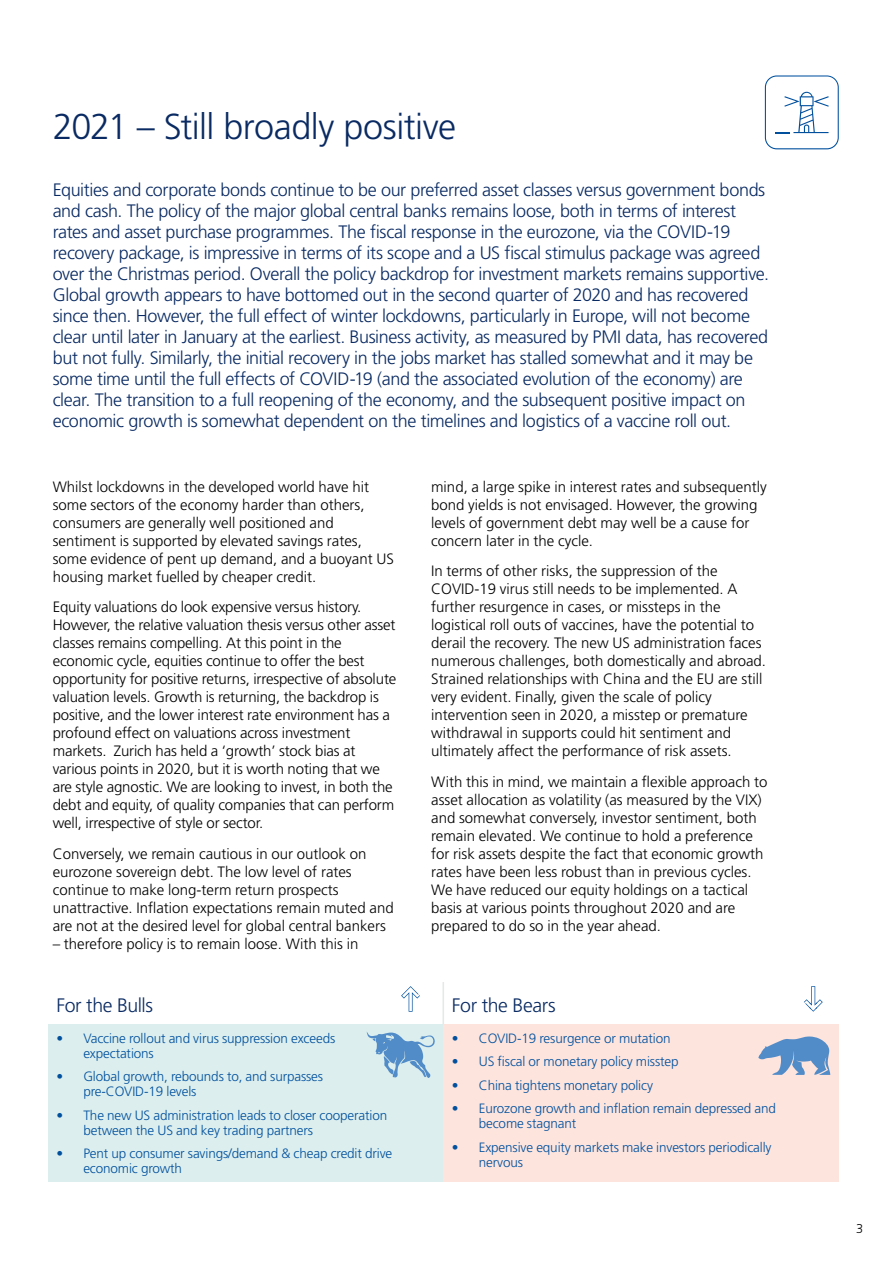
<style>
.page{position:relative;width:893px;height:1263px;background:#fff}
.page>*{position:absolute;margin:0;border:0;box-sizing:border-box;transform-origin:0 0}
.t1{font:300 36px "Frutiger";letter-spacing:-.015em;color:#092a62}
.t2{font:300 19.5px "Frutiger";letter-spacing:-.02em;color:#092a62}
.t3{font:300 18px/21px "Frutiger";letter-spacing:-.02em;color:#092a62}
.t4{font:300 15px/18px "Frutiger";color:#000}
.t5{font:300 13.5px/15px "Frutiger";letter-spacing:-.01em;color:#00509e}
.t6{font:300 12.75px "Frutiger";color:#000}
</style>
<div class="page">
<svg style="left:765px;top:75px;width:74px;height:74px"></svg>
<div style="left:48px;top:1024px;width:395px;height:158px;background:#dceeed"></div>
<div style="left:443px;top:1024px;width:396px;height:158px;background:#fde4dd"></div>
<hr style="left:443px;top:982px;width:1px;height:42px;background:#e3e8e8">
<svg style="left:401px;top:986px;width:19px;height:26px"></svg>
<svg style="left:804px;top:986px;width:19px;height:26px"></svg>
<svg style="left:758px;top:1036px;width:72px;height:39px"></svg>
<svg style="left:367px;top:1032px;width:68px;height:46px"></svg>
<h1 class="t1" style="left:53px;top:107px;width:405px">2021 – Still broadly positive</h1>
<p class="t3" style="left:53px;top:179px;width:718px">Equities and corporate bonds continue to be our preferred asset classes versus government bonds and cash. The policy of the major global central banks remains loose, both in terms of interest rates and asset purchase programmes. The fiscal response in the eurozone, via the COVID-19 recovery package, is impressive in terms of its scope and a US fiscal stimulus package was agreed over the Christmas period. Overall the policy backdrop for investment markets remains supportive.<br>Global growth appears to have bottomed out in the second quarter of 2020 and has recovered since then. However, the full effect of winter lockdowns, particularly in Europe, will not become clear until later in January at the earliest. Business activity, as measured by PMI data, has recovered but not fully. Similarly, the initial recovery in the jobs market has stalled somewhat and it may be some time until the full effects of COVID-19 (and the associated evolution of the economy) are clear. The transition to a full reopening of the economy, and the subsequent positive impact on economic growth is somewhat dependent on the timelines and logistics of a vaccine roll out.</p>
<p class="t4" style="left:53px;top:478px;width:343px">Whilst lockdowns in the developed world have hit some sectors of the economy harder than others, consumers are generally well positioned and sentiment is supported by elevated savings rates, some evidence of pent up demand, and a buoyant US housing market fuelled by cheaper credit.</p>
<p class="t4" style="left:53px;top:598px;width:345px">Equity valuations do look expensive versus history.<br>However, the relative valuation thesis versus other asset classes remains compelling. At this point in the economic cycle, equities continue to offer the best opportunity for positive returns, irrespective of absolute valuation levels. Growth is returning, the backdrop is positive, and the lower interest rate environment has a profound effect on valuations across investment markets. Zurich has held a ‘growth’ stock bias at various points in 2020, but it is worth noting that we are style agnostic. We are looking to invest, in both the debt and equity, of quality companies that can perform well, irrespective of style or sector.</p>
<p class="t4" style="left:53px;top:845px;width:342px">Conversely, we remain cautious in our outlook on eurozone sovereign debt. The low level of rates continue to make long-term return prospects unattractive. Inflation expectations remain muted and are not at the desired level for global central bankers</p>
<p class="t4" style="left:53px;top:935px;width:307px">– therefore policy is to remain loose. With this in</p>
<p class="t4" style="left:431px;top:478px;width:337px">mind, a large spike in interest rates and subsequently bond yields is not envisaged. However, the growing levels of government debt may well be a cause for concern later in the cycle.</p>
<p class="t4" style="left:431px;top:562px;width:336px">In terms of other risks, the suppression of the COVID-19 virus still needs to be implemented. A further resurgence in cases, or missteps in the logistical roll outs of vaccines, have the potential to derail the recovery. The new US administration faces numerous challenges, both domestically and abroad.<br>Strained relationships with China and the EU are still very evident. Finally, given the scale of policy intervention seen in 2020, a misstep or premature withdrawal in supports could hit sentiment and ultimately affect the performance of risk assets.</p>
<p class="t4" style="left:431px;top:773px;width:338px">With this in mind, we maintain a flexible approach to asset allocation as volatility (as measured by the VIX) and somewhat conversely, investor sentiment, both remain elevated. We continue to hold a preference for risk assets despite the fact that economic growth rates have been less robust than in previous cycles.<br>We have reduced our equity holdings on a tactical basis at various points throughout 2020 and are prepared to do so in the year ahead.</p>
<h2 class="t2" style="left:56px;top:994px;width:98px">For the Bulls</h2>
<h2 class="t2" style="left:452px;top:994px;width:105px">For the Bears</h2>
<p class="t5" style="left:83px;top:1031px;width:253px;text-indent:-27px">• Vaccine rollout and virus suppression exceeds expectations</p>
<p class="t5" style="left:83px;top:1069px;width:241px;text-indent:-27px">• Global growth, rebounds to, and surpasses pre-COVID-19 levels</p>
<p class="t5" style="left:83px;top:1108px;width:305px;text-indent:-27px">• The new US administration leads to closer cooperation between the US and key trading partners</p>
<p class="t5" style="left:83px;top:1146px;width:310px;text-indent:-27px">• Pent up consumer savings/demand &amp; cheap credit drive economic growth</p>
<p class="t5" style="left:452px;top:1031px;width:220px">• COVID-19 resurgence or mutation</p>
<p class="t5" style="left:452px;top:1054px;width:228px">• US fiscal or monetary policy misstep</p>
<p class="t5" style="left:452px;top:1078px;width:203px">• China tightens monetary policy</p>
<p class="t5" style="left:479px;top:1101px;width:299px;text-indent:-27px">• Eurozone growth and inflation remain depressed and become stagnant</p>
<p class="t5" style="left:479px;top:1140px;width:294px;text-indent:-27px">• Expensive equity markets make investors periodically nervous</p>
<p class="t6" style="left:856px;top:1221px;width:9px">3</p>
</div>
